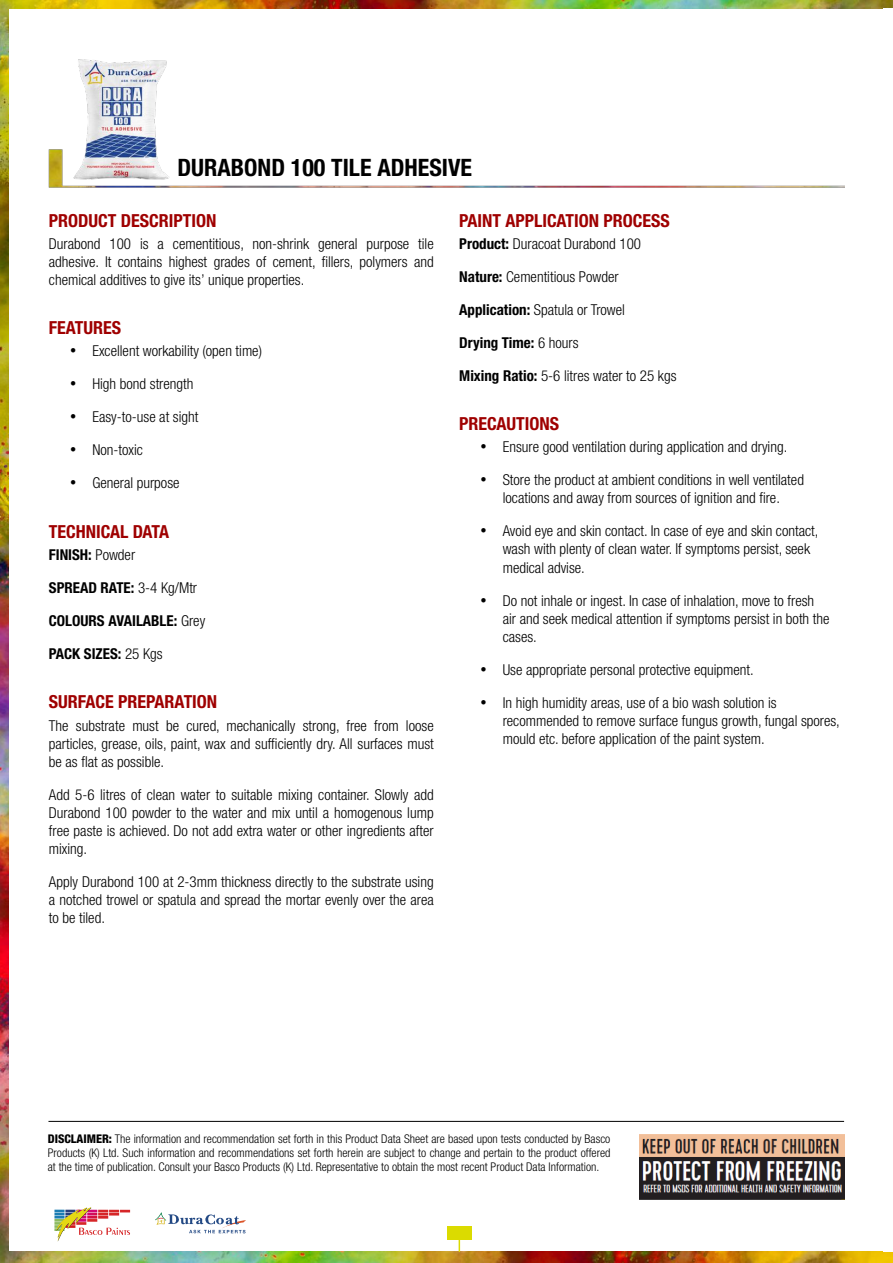
<style>
.page{position:relative;width:893px;height:1263px;background:#fff}
.page>*{position:absolute;margin:0;border:0;box-sizing:border-box;transform-origin:0 0}
.t1{font:700 condensed 24px "Helvetica Neue";color:#000}
.t2{font:700 condensed 18px "Helvetica Neue";color:#9f0000}
.t3{font:300 condensed 15px/18px "Helvetica Neue";color:#000;text-align:justify}
.t4{font:700 condensed 15px "Helvetica Neue";color:#000}
.t5{font:300 condensed 12px/14.4px "Helvetica Neue";color:#000;text-align:justify}
.s1{font-weight:300}
.s2{font-weight:700}
.s3{font-weight:800}
</style>
<div class="page">
<img style="left:0;top:0;width:893px;height:1263px">
<div style="left:9px;top:9px;width:876px;height:1241px;background:#fff"></div>
<div style="left:883px;top:8px;width:10px;height:1244px;background:#fff"></div>
<div style="left:447px;top:1225px;width:24px;height:14px;background:#dbdb00"></div>
<svg style="left:459px;top:1239px;width:1px;height:13px"></svg>
<img style="left:639px;top:1134px;width:205px;height:65px">
<hr style="left:48px;top:1121px;width:796px;height:1px;background:#000">
<svg style="left:54px;top:1207px;width:192px;height:35px"></svg>
<img style="left:48px;top:149px;width:796px;height:39px">
<img style="left:72px;top:59px;width:98px;height:122px">
<h1 class="t1" style="left:178px;top:153px;width:296px">DURABOND 100 TILE ADHESIVE</h1>
<p class="t2" style="left:49px;top:209px;width:169px">PRODUCT DESCRIPTION</p>
<p class="t3" style="left:49px;top:234px;width:386px">Durabond 100 is a cementitious, non-shrink general purpose tile adhesive. It contains highest grades of cement, fillers, polymers and chemical additives to give its’ unique properties.</p>
<p class="t2" style="left:49px;top:317px;width:74px">FEATURES</p>
<p class="t3" style="left:70px;top:342px;width:194px">• Excellent workability (open time)</p>
<p class="t3" style="left:70px;top:375px;width:125px">• High bond strength</p>
<p class="t3" style="left:70px;top:408px;width:130px">• Easy-to-use at sight</p>
<p class="t3" style="left:70px;top:441px;width:75px">• Non-toxic</p>
<p class="t3" style="left:70px;top:474px;width:111px">• General purpose</p>
<p class="t2" style="left:49px;top:520px;width:122px">TECHNICAL DATA</p>
<p class="t4" style="left:49px;top:546px;width:88px">FINISH: <span class="s1">Powder</span></p>
<p class="t4" style="left:49px;top:579px;width:150px">SPREAD RATE: <span class="s1">3-4 Kg/Mtr</span></p>
<p class="t4" style="left:49px;top:612px;width:158px">COLOURS AVAILABLE: <span class="s1">Grey</span></p>
<p class="t4" style="left:49px;top:645px;width:115px">PACK SIZES: <span class="s1">25 Kgs</span></p>
<p class="t2" style="left:49px;top:691px;width:170px">SURFACE PREPARATION</p>
<p class="t3" style="left:49px;top:716px;width:386px">The substrate must be cured, mechanically strong, free from loose particles, grease, oils, paint, wax and sufficiently dry. All surfaces must be as flat as possible.</p>
<p class="t3" style="left:49px;top:785px;width:386px">Add 5-6 litres of clean water to suitable mixing container. Slowly add Durabond 100 powder to the water and mix until a homogenous lump free paste is achieved. Do not add extra water or other ingredients after mixing.</p>
<p class="t3" style="left:49px;top:872px;width:386px">Apply Durabond 100 at 2-3mm thickness directly to the substrate using a notched trowel or spatula and spread the mortar evenly over the area to be tiled.</p>
<p class="t2" style="left:459px;top:209px;width:212px">PAINT APPLICATION PROCESS</p>
<p class="t3" style="left:459px;top:234px;width:183px"><span class="s2">Product:</span> Duracoat Durabond 100</p>
<p class="t3" style="left:459px;top:267px;width:161px"><span class="s2">Nature:</span> Cementitious Powder</p>
<p class="t3" style="left:459px;top:300px;width:167px"><span class="s2">Application:</span> Spatula or Trowel</p>
<p class="t4" style="left:459px;top:333px;width:121px">Drying Time: <span class="s1">6 hours</span></p>
<p class="t3" style="left:459px;top:366px;width:219px"><span class="s2">Mixing Ratio:</span> 5-6 litres water to 25 kgs</p>
<p class="t2" style="left:459px;top:413px;width:102px">PRECAUTIONS</p>
<p class="t3" style="left:480px;top:438px;width:309px">• Ensure good ventilation during application and drying.</p>
<p class="t3" style="left:480px;top:471px;width:325px;text-align:center">• Store the product at ambient conditions in well ventilated locations and away from sources of ignition and fire.</p>
<p class="t3" style="left:503px;top:522px;width:317px;text-align:left;text-indent:-22px">• Avoid eye and skin contact. In case of eye and skin contact, wash with plenty of clean water. If symptoms persist, seek medical advise.</p>
<p class="t3" style="left:503px;top:591px;width:328px;text-align:left;text-indent:-22px">• Do not inhale or ingest. In case of inhalation, move to fresh air and seek medical attention if symptoms persist in both the cases.</p>
<p class="t3" style="left:480px;top:660px;width:275px">• Use appropriate personal protective equipment.</p>
<p class="t3" style="left:503px;top:693px;width:339px;text-align:left;text-indent:-22px">• In high humidity areas, use of a bio wash solution is recommended to remove surface fungus growth, fungal spores, mould etc. before application of the paint system.</p>
<p class="t5" style="left:48px;top:1131px;width:564px"><span class="s3">DISCLAIMER:</span> The information and recommendation set forth in this Product Data Sheet are based upon tests conducted by Basco Products (K) Ltd. Such information and recommendations set forth herein are subject to change and pertain to the product offered at the time of publication. Consult your Basco Products (K) Ltd. Representative to obtain the most recent Product Data Information.</p>
</div>
